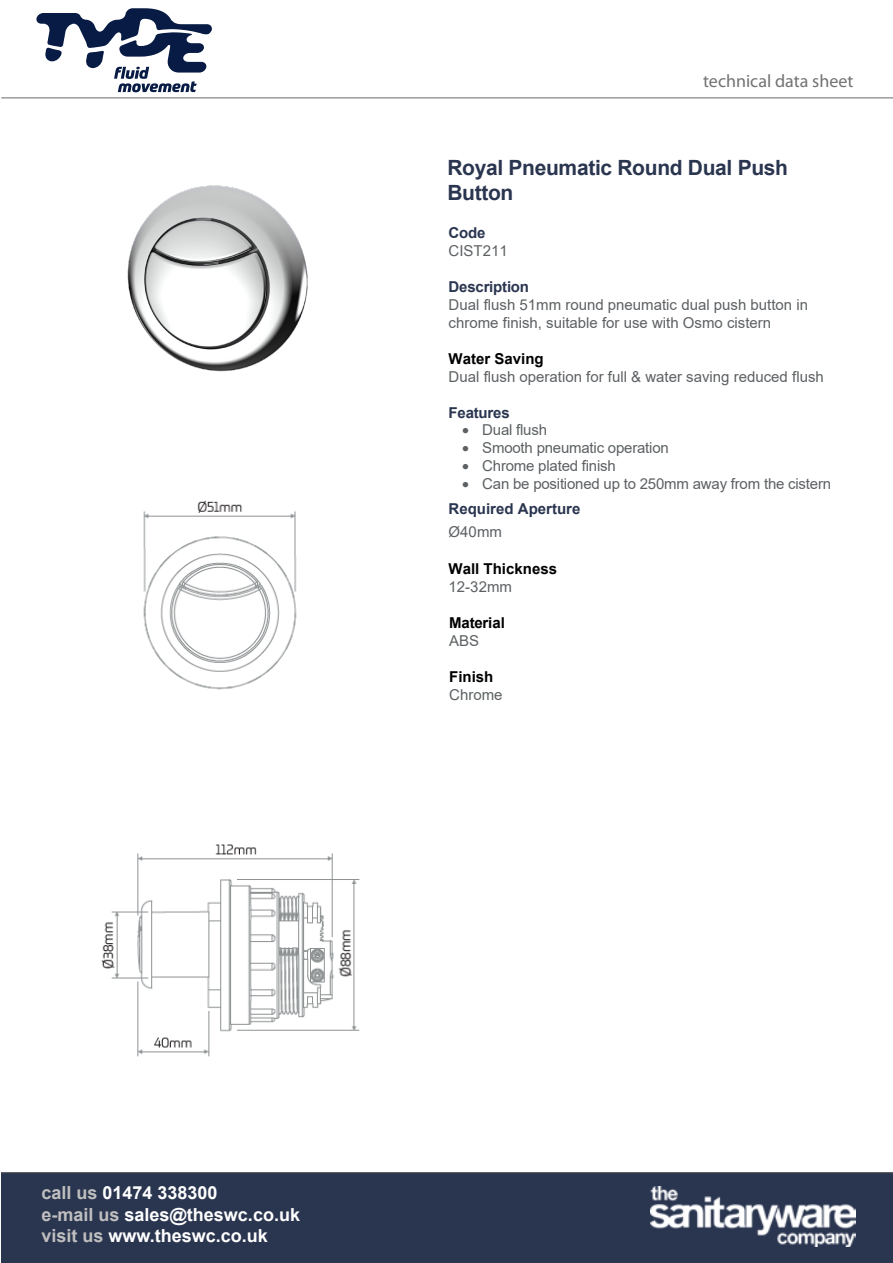
<style>
.page{position:relative;width:893px;height:1263px;background:#fff}
.page>*{position:absolute;margin:0;border:0;box-sizing:border-box;transform-origin:0 0}
.t1{font:700 21px/25.2px "Arial";letter-spacing:-.015em;color:#2a354f}
.t2{font:700 18px/21.6px "Arial";color:#fff}
.t3{font:18px "Myriad Pro";color:#717271}
.t4{font:15px/18px "Arial";color:#5d6163}
.t5{font:700 15px "Arial";letter-spacing:-.015em;color:#2a354f}
.t6{font:700 15px "Arial";color:#000}
.s1{color:#bfbfbf}
</style>
<div class="page">
<div style="left:1px;top:1172px;width:892px;height:91px;background:#2a354f"></div>
<hr style="left:1px;top:1172px;width:892px;height:1px;background:#686869">
<hr style="left:1px;top:98px;width:892px;height:1px;background:#686869">
<img style="left:650px;top:1187px;width:205px;height:59px">
<svg style="left:36px;top:8px;width:176px;height:84px"></svg>
<img style="left:127px;top:185px;width:181px;height:187px">
<img style="left:143px;top:500px;width:154px;height:190px">
<img style="left:101px;top:844px;width:259px;height:213px">
<p class="t3" style="left:703px;top:70px;width:152px">technical data sheet</p>
<h1 class="t1" style="left:447px;top:155px;width:342px">Royal Pneumatic Round Dual Push<br>Button</h1>
<p class="t5" style="left:449px;top:223px;width:38px">Code</p>
<p class="t4" style="left:449px;top:242px;width:61px">CIST211</p>
<p class="t5" style="left:449px;top:277px;width:82px">Description</p>
<p class="t4" style="left:449px;top:296px;width:361px">Dual flush 51mm round pneumatic dual push button in chrome finish, suitable for use with Osmo cistern</p>
<p class="t6" style="left:449px;top:348px;width:97px">Water Saving</p>
<p class="t4" style="left:449px;top:368px;width:377px">Dual flush operation for full &amp; water saving reduced flush</p>
<p class="t5" style="left:449px;top:403px;width:63px">Features</p>
<p class="t4" style="left:462px;top:421px;width:86px">• Dual flush</p>
<p class="t4" style="left:462px;top:439px;width:208px">• Smooth pneumatic operation</p>
<p class="t4" style="left:462px;top:457px;width:155px">• Chrome plated finish</p>
<p class="t4" style="left:462px;top:475px;width:370px">• Can be positioned up to 250mm away from the cistern</p>
<p class="t5" style="left:449px;top:498px;width:133px">Required Aperture</p>
<p class="t4" style="left:449px;top:523px;width:55px">Ø40mm</p>
<p class="t6" style="left:449px;top:558px;width:110px">Wall Thickness</p>
<p class="t4" style="left:449px;top:577px;width:65px">12-32mm</p>
<p class="t6" style="left:449px;top:612px;width:57px">Material</p>
<p class="t4" style="left:449px;top:631px;width:32px">ABS</p>
<p class="t6" style="left:449px;top:666px;width:46px">Finish</p>
<p class="t4" style="left:449px;top:685px;width:55px">Chrome</p>
<p class="t2" style="left:41px;top:1182px;width:260px"><span class="s1">call us</span> 01474 338300<br><span class="s1">e-mail us</span> sales@theswc.co.uk <span class="s1">visit us</span> www.theswc.co.uk</p>
</div>
